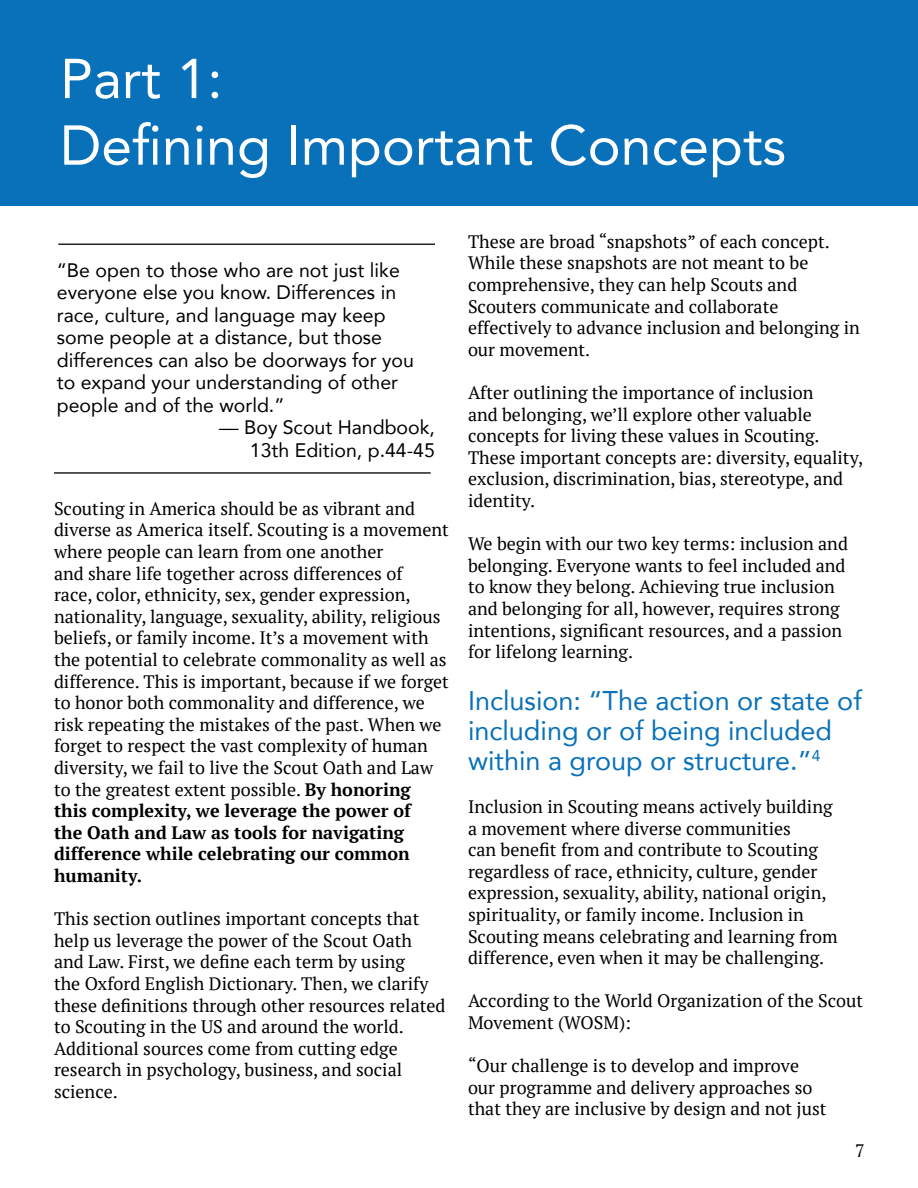
<style>
.page{position:relative;width:918px;height:1188px;background:#fff}
.page>*{position:absolute;margin:0;border:0;box-sizing:border-box;transform-origin:0 0}
.t1{font:55.5px/66.6px "Avenir";color:#fff}
.t2{font:27px/30px "Avenir";color:#0871b9}
.t3{font:19.5px/22.5px "Avenir";color:#000}
.t4{font:18px/21.6px "PT Serif";color:#000}
.s1{font-weight:700}
</style>
<div class="page">
<div style="left:0;top:0;width:917px;height:205px;background:#0871b9"></div>
<hr style="left:58px;top:244px;width:377px;height:1px;background:#222">
<hr style="left:54px;top:472px;width:377px;height:2px;background:#222">
<h1 class="t1" style="left:60px;top:44px;width:728px">Part 1:<br>Defining Important Concepts</h1>
<p class="t3" style="left:57px;top:258px;width:359px">“Be open to those who are not just like everyone else you know. Differences in race, culture, and language may keep some people at a distance, but those differences can also be doorways for you to expand your understanding of other people and of the world.”</p>
<p class="t3" style="left:219px;top:416px;width:217px;text-align:right">— Boy Scout Handbook,<br>13th Edition, p.44-45</p>
<p class="t4" style="left:54px;top:497px;width:396px">Scouting in America should be as vibrant and diverse as America itself. Scouting is a movement where people can learn from one another<br>and share life together across differences of<br>race, color, ethnicity, sex, gender expression, nationality, language, sexuality, ability, religious beliefs, or family income. It’s a movement with the potential to celebrate commonality as well as difference. This is important, because if we forget to honor both commonality and difference, we risk repeating the mistakes of the past. When we forget to respect the vast complexity of human diversity, we fail to live the Scout Oath and Law to the greatest extent possible. <span class="s1">By honoring<br>this complexity, we leverage the power of<br>the Oath and Law as tools for navigating difference while celebrating our common humanity.</span></p>
<p class="t4" style="left:54px;top:908px;width:393px">This section outlines important concepts that help us leverage the power of the Scout Oath and Law. First, we define each term by using<br>the Oxford English Dictionary. Then, we clarify these definitions through other resources related to Scouting in the US and around the world.<br>Additional sources come from cutting edge research in psychology, business, and social science.</p>
<p class="t4" style="left:468px;top:230px;width:393px">These are broad “snapshots” of each concept.<br>While these snapshots are not meant to be comprehensive, they can help Scouts and Scouters communicate and collaborate effectively to advance inclusion and belonging in our movement.</p>
<p class="t4" style="left:468px;top:382px;width:397px">After outlining the importance of inclusion<br>and belonging, we’ll explore other valuable concepts for living these values in Scouting.<br>These important concepts are: diversity, equality, exclusion, discrimination, bias, stereotype, and identity.</p>
<p class="t4" style="left:468px;top:533px;width:381px">We begin with our two key terms: inclusion and belonging. Everyone wants to feel included and to know they belong. Achieving true inclusion and belonging for all, however, requires strong intentions, significant resources, and a passion for lifelong learning.</p>
<h2 class="t2" style="left:468px;top:685px;width:395px">Inclusion: “The action or state of including or of being included within a group or structure.”<sup>4</sup></h2>
<p class="t4" style="left:468px;top:796px;width:371px">Inclusion in Scouting means actively building a movement where diverse communities<br>can benefit from and contribute to Scouting regardless of race, ethnicity, culture, gender expression, sexuality, ability, national origin, spirituality, or family income. Inclusion in Scouting means celebrating and learning from difference, even when it may be challenging.</p>
<p class="t4" style="left:468px;top:990px;width:397px">According to the World Organization of the Scout<br>Movement (WOSM):</p>
<p class="t4" style="left:468px;top:1055px;width:360px">“Our challenge is to develop and improve our programme and delivery approaches so that they are inclusive by design and not just</p>
<p class="t4" style="left:855px;top:1139px;width:11px">7</p>
</div>
